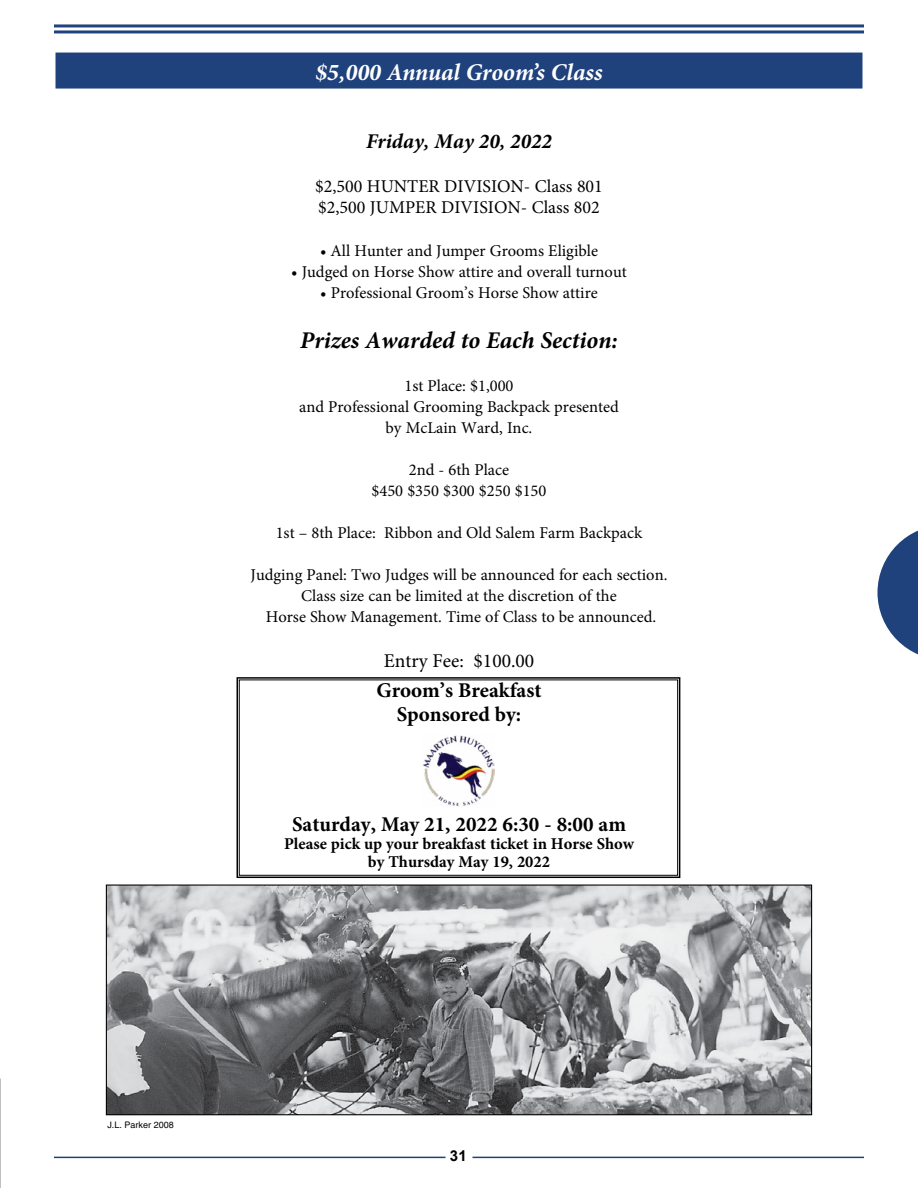
<style>
.page{position:relative;width:918px;height:1188px;background:#fff}
.page>*{position:absolute;margin:0;border:0;box-sizing:border-box;transform-origin:0 0}
.t1{font:italic 700 24px "Minion Pro";color:#000}
.Award_heading{font:italic 700 24px "Minion Pro";letter-spacing:-.005em;color:#fff}
.t2{font:700 21px/24px "Minion Pro";color:#000;text-align:center}
.t3{font:italic 700 21px "Minion Pro";color:#000}
.t4{font:19.5px "Minion Pro";color:#000}
.t5{font:18px "Minion Pro";color:#000}
.t6{font:16.5px "Minion Pro";color:#000}
.t7{font:700 16.5px/18px "Minion Pro";color:#000;text-align:center}
.t8{font:700 15px "Arial";color:#000}
.t9{font:9px "Helvetica";color:#000}
</style>
<div class="page">
<svg style="left:878px;top:530px;width:40px;height:125px"></svg>
<hr style="left:54px;top:24px;width:810px;height:3px;background:#1f427c">
<hr style="left:54px;top:30px;width:810px;height:3px;background:#1f427c">
<hr style="left:54px;top:1157px;width:392px;height:1px;background:#1f427c">
<hr style="left:472px;top:1157px;width:392px;height:1px;background:#1f427c">
<img style="left:0;top:832px;width:1px;height:307px">
<div style="left:56px;top:53px;width:806px;height:36px;background:#1f427c"></div>
<img style="left:108px;top:887px;width:702px;height:226px">
<div style="left:106px;top:885px;width:706px;height:230px;border:1px solid #000"></div>
<svg style="left:236px;top:677px;width:445px;height:201px"></svg>
<div style="left:239px;top:680px;width:439px;height:196px;border:1px solid #000"></div>
<p class="Award_heading" style="left:315px;top:55px;width:289px">$5,000 Annual Groom’s Class</p>
<p class="t3" style="left:366px;top:127px;width:187px">Friday, May 20, 2022</p>
<p class="t5" style="left:315px;top:174px;width:289px">$2,500 HUNTER DIVISION- Class 801</p>
<p class="t5" style="left:318px;top:195px;width:283px">$2,500 JUMPER DIVISION- Class 802</p>
<p class="t6" style="left:320px;top:239px;width:279px">• All Hunter and Jumper Grooms Eligible</p>
<p class="t6" style="left:291px;top:260px;width:337px">• Judged on Horse Show attire and overall turnout</p>
<p class="t6" style="left:320px;top:281px;width:279px">• Professional Groom’s Horse Show attire</p>
<p class="t1" style="left:300px;top:323px;width:319px">Prizes Awarded to Each Section:</p>
<p class="t6" style="left:404px;top:374px;width:111px">1st Place: $1,000</p>
<p class="t6" style="left:299px;top:395px;width:321px">and Professional Grooming Backpack presented</p>
<p class="t6" style="left:386px;top:416px;width:148px">by McLain Ward, Inc.</p>
<p class="t6" style="left:409px;top:458px;width:102px">2nd - 6th Place</p>
<p class="t6" style="left:372px;top:479px;width:176px">$450 $350 $300 $250 $150</p>
<p class="t6" style="left:276px;top:521px;width:368px">1st – 8th Place: Ribbon and Old Salem Farm Backpack</p>
<p class="t6" style="left:251px;top:563px;width:418px">Judging Panel: Two Judges will be announced for each section.</p>
<p class="t6" style="left:301px;top:584px;width:317px">Class size can be limited at the discretion of the</p>
<p class="t6" style="left:266px;top:605px;width:392px">Horse Show Management. Time of Class to be announced.</p>
<p class="t4" style="left:384px;top:647px;width:152px">Entry Fee: $100.00</p>
<p class="t2" style="left:376px;top:678px;width:167px">Groom’s Breakfast<br>Sponsored by:</p>
<p class="t2" style="left:292px;top:812px;width:336px">Saturday, May 21, 2022 6:30 - 8:00 am</p>
<p class="t7" style="left:284px;top:834px;width:352px">Please pick up your breakfast ticket in Horse Show by Thursday May 19, 2022</p>
<p class="t9" style="left:107px;top:1120px;width:68px">J.L. Parker 2008</p>
<p class="t8" style="left:450px;top:1146px;width:18px">31</p>
</div>
